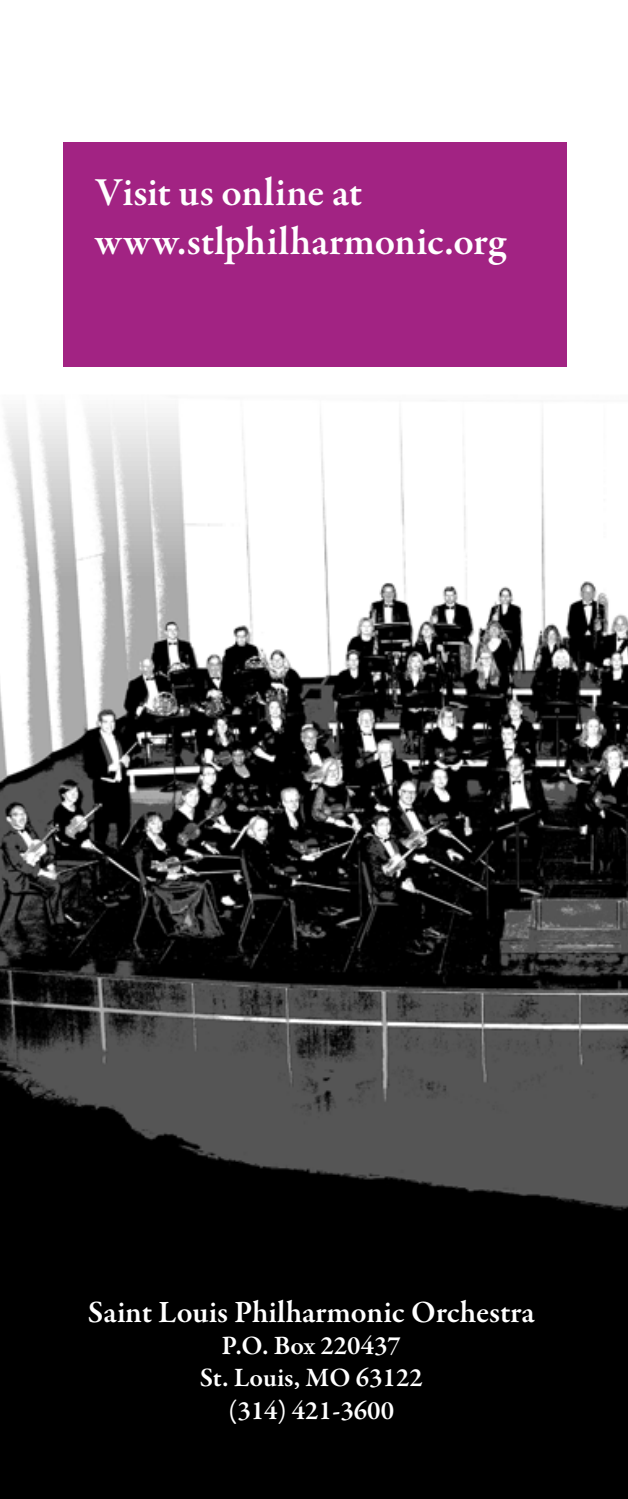
<style>
.page{position:relative;width:628px;height:1499px;background:#fff}
.page>*{position:absolute;margin:0;border:0;box-sizing:border-box;transform-origin:0 0}
.t1{font:600 40.5px/48.6px "Garamond Premr Pro";color:#fff}
.t2{font:600 31.5px "Garamond Premr Pro";color:#fff}
.t3{font:600 27px/32.4px "Garamond Premr Pro";color:#fff;text-align:center}
</style>
<div class="page">
<div style="left:63px;top:142px;width:504px;height:225px;background:#a22383"></div>
<img style="left:0;top:408px;width:628px;height:1090px">
<h1 class="t1" style="left:95px;top:169px;width:412px">Visit us online at www.stlphilharmonic.org</h1>
<p class="t2" style="left:88px;top:1292px;width:448px">Saint Louis Philharmonic Orchestra</p>
<p class="t3" style="left:200px;top:1329px;width:225px">P.O. Box 220437<br>St. Louis, MO 63122 (314) 421-3600</p>
</div>
